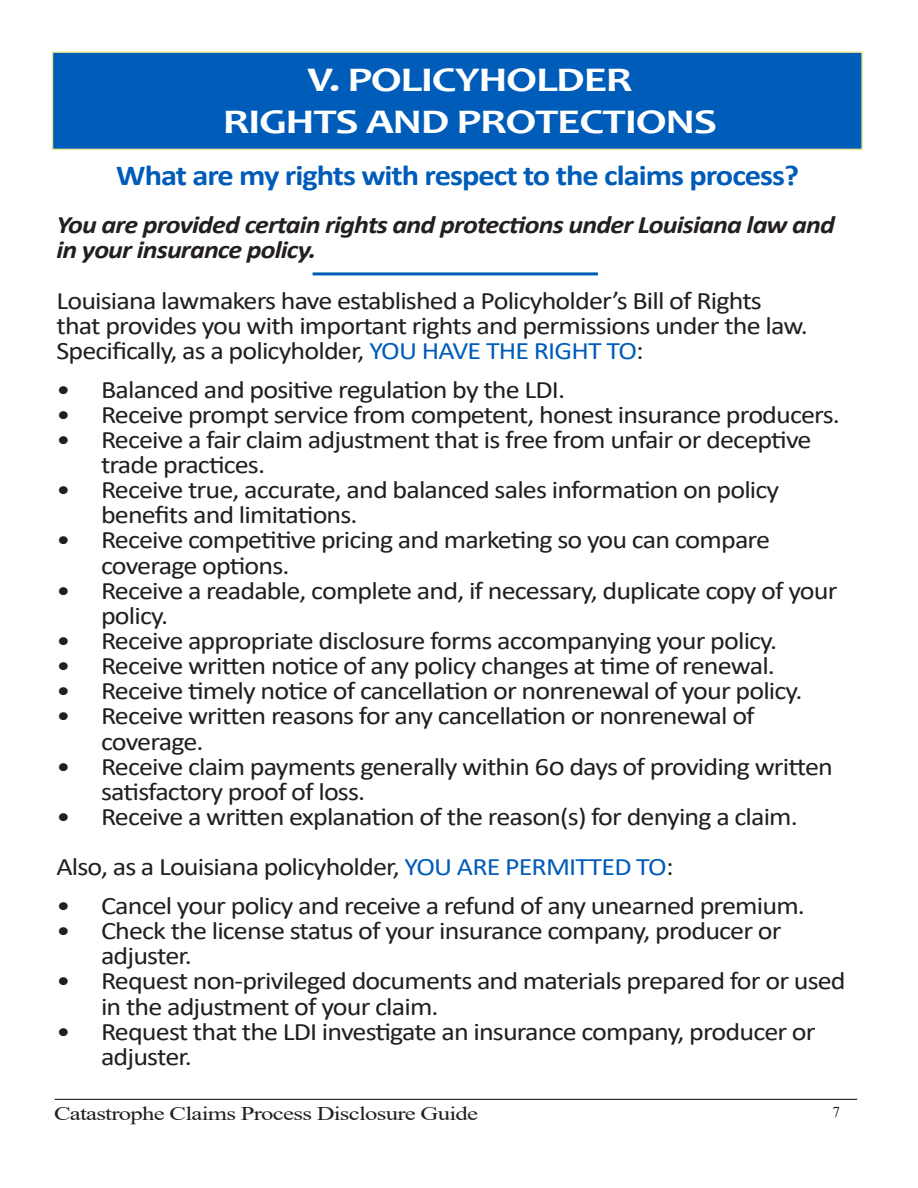
<style>
.page{position:relative;width:918px;height:1188px;background:#fff}
.page>*{position:absolute;margin:0;border:0;box-sizing:border-box;transform-origin:0 0}
.t1{font:700 34.8px "Candara";letter-spacing:-.03em;color:#fff;scale:1.28 1}
.text{font:700 28.95px "Calibri";letter-spacing:-.03em;color:#005cb9;scale:1.12 1}
.text-2{font:25.2px/25.2px "Calibri";letter-spacing:-.03em;color:#231f20;scale:1.12 1}
.text-3{font:italic 700 25.2px/25.2px "Calibri";letter-spacing:-.03em;color:#231f20;scale:1.12 1}
.t2{font:19.35px "Times New Roman";letter-spacing:-.03em;color:#231f20;scale:1.28 1}
.t3{font:15px "Times New Roman";color:#231f20}
.s1{color:#005cb9}
</style>
<div class="page">
<div style="left:52px;top:51px;width:811px;height:99px;background:#005cb9;border:2px solid #eae599"></div>
<hr style="left:55px;top:1099px;width:802px;height:1px;background:#231f20">
<hr style="left:313px;top:272px;width:285px;height:3px;background:#005cb9">
<p class="t1" style="left:308px;top:58px;width:255px">V. POLICYHOLDER</p>
<p class="t1" style="left:223px;top:99px;width:388px">RIGHTS AND PROTECTIONS</p>
<p class="text" style="left:116px;top:155px;width:611px">What are my rights with respect to the claims process?</p>
<p class="text-3" style="left:56px;top:211px;width:697px">You are provided certain rights and protections under Louisiana law and in your insurance policy.</p>
<p class="text-2" style="left:56px;top:287px;width:672px">Louisiana lawmakers have established a Policyholder’s Bill of Rights that provides you with important rights and permissions under the law.<br>Specifically, as a policyholder, <span class="s1">YOU HAVE THE RIGHT TO</span>:</p>
<p class="text-2" style="left:56px;top:376px;width:456px">• Balanced and positive regulation by the LDI.</p>
<p class="text-2" style="left:56px;top:401px;width:701px">• Receive prompt service from competent, honest insurance producers.</p>
<p class="text-2" style="left:101px;top:426px;width:636px;text-indent:-45px">• Receive a fair claim adjustment that is free from unfair or deceptive trade practices.</p>
<p class="text-2" style="left:101px;top:477px;width:607px;text-indent:-45px">• Receive true, accurate, and balanced sales information on policy benefits and limitations.</p>
<p class="text-2" style="left:101px;top:527px;width:599px;text-indent:-45px">• Receive competitive pricing and marketing so you can compare coverage options.</p>
<p class="text-2" style="left:101px;top:577px;width:659px;text-indent:-45px">• Receive a readable, complete and, if necessary, duplicate copy of your policy.</p>
<p class="text-2" style="left:56px;top:627px;width:645px">• Receive appropriate disclosure forms accompanying your policy.</p>
<p class="text-2" style="left:56px;top:653px;width:643px">• Receive written notice of any policy changes at time of renewal.</p>
<p class="text-2" style="left:56px;top:678px;width:668px">• Receive timely notice of cancellation or nonrenewal of your policy.</p>
<p class="text-2" style="left:101px;top:703px;width:585px;text-indent:-45px">• Receive written reasons for any cancellation or nonrenewal of coverage.</p>
<p class="text-2" style="left:101px;top:753px;width:655px;text-indent:-45px">• Receive claim payments generally within 60 days of providing written satisfactory proof of loss.</p>
<p class="text-2" style="left:56px;top:803px;width:664px">• Receive a written explanation of the reason(s) for denying a claim.</p>
<p class="text-2" style="left:56px;top:854px;width:552px">Also, as a Louisiana policyholder, <span class="s1">YOU ARE PERMITTED TO</span>:</p>
<p class="text-2" style="left:56px;top:892px;width:670px">• Cancel your policy and receive a refund of any unearned premium.</p>
<p class="text-2" style="left:101px;top:918px;width:609px;text-indent:-45px">• Check the license status of your insurance company, producer or adjuster.</p>
<p class="text-2" style="left:101px;top:968px;width:666px;text-indent:-45px">• Request non-privileged documents and materials prepared for or used in the adjustment of your claim.</p>
<p class="text-2" style="left:101px;top:1018px;width:640px;text-indent:-45px">• Request that the LDI investigate an insurance company, producer or adjuster.</p>
<p class="t3" style="left:832px;top:1102px;width:9px">7</p>
<p class="t2" style="left:54px;top:1099px;width:333px">Catastrophe Claims Process Disclosure Guide</p>
</div>
